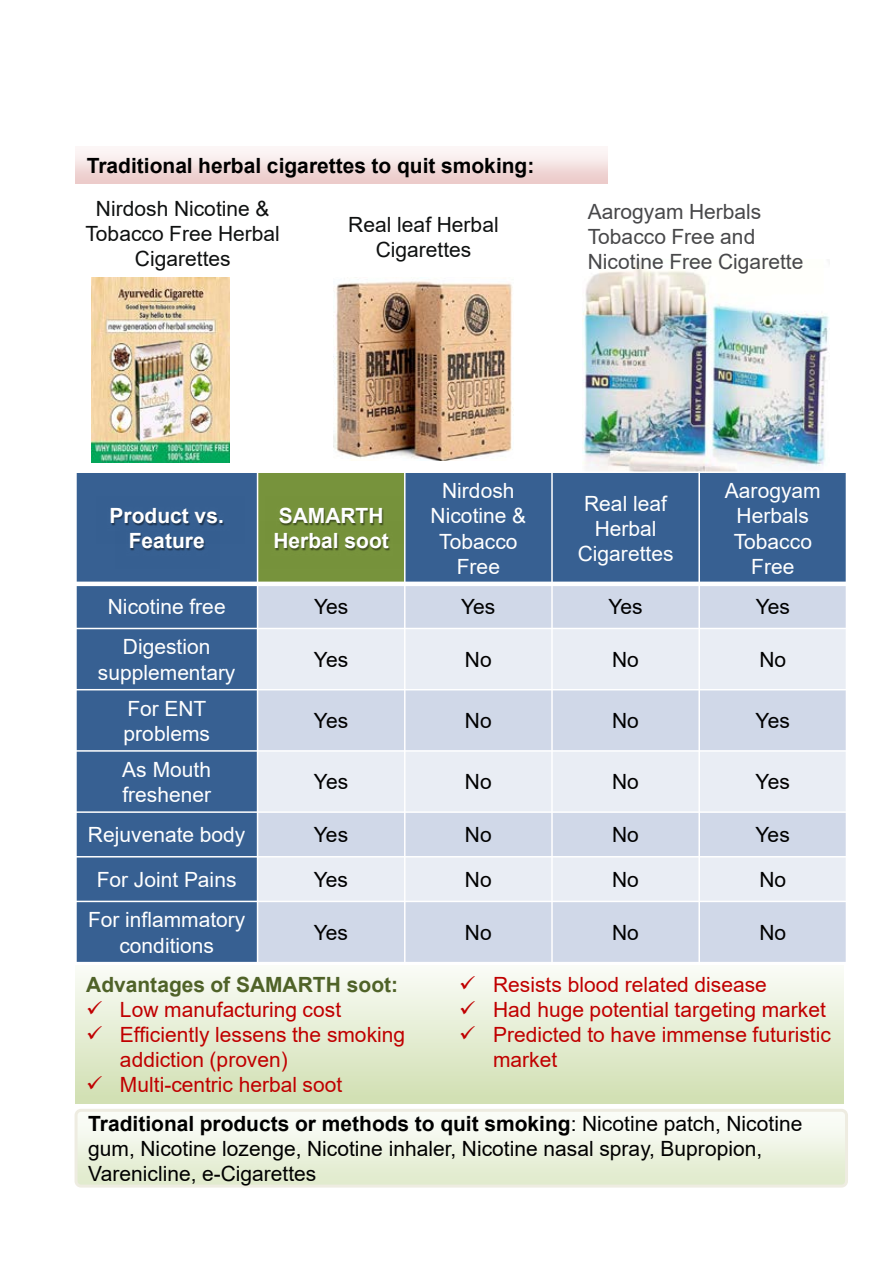
<style>
.page{position:relative;width:893px;height:1263px;background:#fff}
.page>*{position:absolute;margin:0;border:0;box-sizing:border-box;transform-origin:0 0}
.t1{font:21px/25.2px "Arial";color:#000}
.t2{font:21px/25.2px "Arial";color:#fff;text-align:center}
.t3{font:21px/25.2px "Arial";color:#c00000}
.t4{font:21px/25.2px "Arial";color:#0f1111;text-align:center}
.t5{font:21px/25.2px "Arial";color:#48484a}
.t6{font:700 21px "Arial";color:#000}
.t7{font:700 21px/25.2px "Arial";color:#fff;text-align:center}
.t8{font:700 21px "Arial";color:#4f6228}
.s1{font-weight:700}
</style>
<div class="page">
<div style="left:76px;top:147px;width:532px;height:36px;background:linear-gradient(to bottom,#fefcfc,#ebcac9)"></div>
<img style="left:91px;top:277px;width:138px;height:185px">
<img style="left:582px;top:260px;width:247px;height:211px">
<img style="left:334px;top:277px;width:179px;height:184px">
<div style="left:76px;top:472px;width:182px;height:112px;background:#376092"></div>
<div style="left:258px;top:472px;width:147px;height:112px;background:#77933c"></div>
<div style="left:405px;top:472px;width:147px;height:112px;background:#376092"></div>
<div style="left:552px;top:472px;width:147px;height:112px;background:#376092"></div>
<div style="left:699px;top:472px;width:147px;height:112px;background:#376092"></div>
<div style="left:76px;top:584px;width:182px;height:44px;background:#376092"></div>
<div style="left:258px;top:584px;width:147px;height:44px;background:#d0d8e8"></div>
<div style="left:405px;top:584px;width:147px;height:44px;background:#d0d8e8"></div>
<div style="left:552px;top:584px;width:147px;height:44px;background:#d0d8e8"></div>
<div style="left:699px;top:584px;width:147px;height:44px;background:#d0d8e8"></div>
<div style="left:76px;top:628px;width:182px;height:62px;background:#376092"></div>
<div style="left:258px;top:628px;width:147px;height:62px;background:#e9edf4"></div>
<div style="left:405px;top:628px;width:147px;height:62px;background:#e9edf4"></div>
<div style="left:552px;top:628px;width:147px;height:62px;background:#e9edf4"></div>
<div style="left:699px;top:628px;width:147px;height:62px;background:#e9edf4"></div>
<div style="left:76px;top:690px;width:182px;height:61px;background:#376092"></div>
<div style="left:258px;top:690px;width:147px;height:61px;background:#d0d8e8"></div>
<div style="left:405px;top:690px;width:147px;height:61px;background:#d0d8e8"></div>
<div style="left:552px;top:690px;width:147px;height:61px;background:#d0d8e8"></div>
<div style="left:699px;top:690px;width:147px;height:61px;background:#d0d8e8"></div>
<div style="left:76px;top:751px;width:182px;height:61px;background:#376092"></div>
<div style="left:258px;top:751px;width:147px;height:61px;background:#e9edf4"></div>
<div style="left:405px;top:751px;width:147px;height:61px;background:#e9edf4"></div>
<div style="left:552px;top:751px;width:147px;height:61px;background:#e9edf4"></div>
<div style="left:699px;top:751px;width:147px;height:61px;background:#e9edf4"></div>
<div style="left:76px;top:812px;width:182px;height:45px;background:#376092"></div>
<div style="left:258px;top:812px;width:147px;height:45px;background:#d0d8e8"></div>
<div style="left:405px;top:812px;width:147px;height:45px;background:#d0d8e8"></div>
<div style="left:552px;top:812px;width:147px;height:45px;background:#d0d8e8"></div>
<div style="left:699px;top:812px;width:147px;height:45px;background:#d0d8e8"></div>
<div style="left:76px;top:857px;width:182px;height:44px;background:#376092"></div>
<div style="left:258px;top:857px;width:147px;height:44px;background:#e9edf4"></div>
<div style="left:405px;top:857px;width:147px;height:44px;background:#e9edf4"></div>
<div style="left:552px;top:857px;width:147px;height:44px;background:#e9edf4"></div>
<div style="left:699px;top:857px;width:147px;height:44px;background:#e9edf4"></div>
<div style="left:76px;top:901px;width:182px;height:62px;background:#376092"></div>
<div style="left:258px;top:901px;width:147px;height:62px;background:#d0d8e8"></div>
<div style="left:405px;top:901px;width:147px;height:62px;background:#d0d8e8"></div>
<div style="left:552px;top:901px;width:147px;height:62px;background:#d0d8e8"></div>
<div style="left:699px;top:901px;width:147px;height:62px;background:#d0d8e8"></div>
<hr style="left:257px;top:471px;width:1px;height:492px;background:#fff">
<hr style="left:404px;top:471px;width:1px;height:492px;background:#fff">
<hr style="left:551px;top:471px;width:2px;height:492px;background:#fff">
<hr style="left:698px;top:471px;width:2px;height:492px;background:#fff">
<hr style="left:75px;top:582px;width:772px;height:4px;background:#fff">
<hr style="left:75px;top:628px;width:772px;height:1px;background:#fff">
<hr style="left:75px;top:689px;width:772px;height:1px;background:#fff">
<hr style="left:75px;top:750px;width:772px;height:2px;background:#fff">
<hr style="left:75px;top:811px;width:772px;height:2px;background:#fff">
<hr style="left:75px;top:856px;width:772px;height:1px;background:#fff">
<hr style="left:75px;top:901px;width:772px;height:1px;background:#fff">
<hr style="left:75px;top:471px;width:2px;height:492px;background:#fff">
<hr style="left:75px;top:471px;width:772px;height:2px;background:#fff">
<hr style="left:75px;top:962px;width:772px;height:1px;background:#fff">
<img style="left:111px;top:509px;width:113px;height:17px">
<img style="left:116px;top:521px;width:104px;height:30px">
<img style="left:280px;top:509px;width:104px;height:12px">
<img style="left:275px;top:521px;width:115px;height:30px">
<svg style="left:79px;top:1123px;width:765px;height:60px"></svg>
<div style="left:75px;top:1109px;width:773px;height:78px;border:3px solid #eeece1;border-radius:5px"></div>
<div style="left:75px;top:966px;width:768px;height:138px;background:linear-gradient(to bottom,#fafcf7,#d0dfb1)"></div>
<p class="t6" style="left:87px;top:150px;width:449px">Traditional herbal cigarettes to quit smoking:</p>
<p class="t4" style="left:86px;top:196px;width:196px">Nirdosh Nicotine &amp;<br>Tobacco Free Herbal<br>Cigarettes</p>
<p class="t4" style="left:348px;top:211px;width:152px">Real leaf Herbal<br>Cigarettes</p>
<p class="t5" style="left:588px;top:199px;width:217px">Aarogyam Herbals<br>Tobacco Free and<br>Nicotine Free Cigarette</p>
<p class="t7" style="left:110px;top:503px;width:116px">Product vs.<br>Feature</p>
<p class="t7" style="left:273px;top:503px;width:117px;text-align:left">SAMARTH<br>Herbal soot</p>
<p class="t2" style="left:431px;top:478px;width:97px">Nirdosh<br>Nicotine &amp;<br>Tobacco<br>Free</p>
<p class="t2" style="left:578px;top:491px;width:97px">Real leaf<br>Herbal<br>Cigarettes</p>
<p class="t2" style="left:725px;top:478px;width:97px">Aarogyam<br>Herbals<br>Tobacco<br>Free</p>
<p class="t2" style="left:108px;top:594px;width:119px">Nicotine free</p>
<p class="t1" style="left:314px;top:594px;width:36px">Yes</p>
<p class="t1" style="left:461px;top:594px;width:36px">Yes</p>
<p class="t1" style="left:608px;top:594px;width:36px">Yes</p>
<p class="t1" style="left:756px;top:594px;width:36px">Yes</p>
<p class="t2" style="left:98px;top:634px;width:139px">Digestion supplementary</p>
<p class="t1" style="left:314px;top:647px;width:36px">Yes</p>
<p class="t1" style="left:465px;top:647px;width:28px">No</p>
<p class="t1" style="left:612px;top:647px;width:28px">No</p>
<p class="t1" style="left:759px;top:647px;width:28px">No</p>
<p class="t2" style="left:124px;top:695px;width:88px;text-align:left">For ENT problems</p>
<p class="t2" style="left:122px;top:757px;width:90px;text-align:left">As Mouth freshener</p>
<p class="t1" style="left:314px;top:708px;width:36px">Yes</p>
<p class="t1" style="left:465px;top:708px;width:28px">No</p>
<p class="t1" style="left:612px;top:708px;width:28px">No</p>
<p class="t1" style="left:756px;top:708px;width:36px">Yes</p>
<p class="t1" style="left:314px;top:769px;width:36px">Yes</p>
<p class="t1" style="left:465px;top:769px;width:28px">No</p>
<p class="t1" style="left:612px;top:769px;width:28px">No</p>
<p class="t1" style="left:756px;top:769px;width:36px">Yes</p>
<p class="t2" style="left:88px;top:822px;width:159px">Rejuvenate body</p>
<p class="t1" style="left:314px;top:822px;width:36px">Yes</p>
<p class="t1" style="left:465px;top:822px;width:28px">No</p>
<p class="t1" style="left:612px;top:822px;width:28px">No</p>
<p class="t1" style="left:756px;top:822px;width:36px">Yes</p>
<p class="t2" style="left:97px;top:867px;width:141px">For Joint Pains</p>
<p class="t1" style="left:314px;top:867px;width:36px">Yes</p>
<p class="t1" style="left:465px;top:867px;width:28px">No</p>
<p class="t1" style="left:612px;top:867px;width:28px">No</p>
<p class="t1" style="left:759px;top:867px;width:28px">No</p>
<p class="t2" style="left:88px;top:907px;width:159px">For inflammatory conditions</p>
<p class="t1" style="left:314px;top:920px;width:36px">Yes</p>
<p class="t1" style="left:465px;top:920px;width:28px">No</p>
<p class="t1" style="left:612px;top:920px;width:28px">No</p>
<p class="t1" style="left:759px;top:920px;width:28px">No</p>
<p class="t8" style="left:86px;top:969px;width:313px">Advantages of SAMARTH soot:</p>
<p class="t3" style="left:86px;top:997px;width:256px">✓ Low manufacturing cost</p>
<p class="t3" style="left:120px;top:1022px;width:287px;text-indent:-34px">✓ Efficiently lessens the smoking addiction (proven)</p>
<p class="t3" style="left:86px;top:1072px;width:258px">✓ Multi-centric herbal soot</p>
<p class="t3" style="left:459px;top:971px;width:309px">✓ Resists blood related disease</p>
<p class="t3" style="left:459px;top:997px;width:368px">✓ Had huge potential targeting market</p>
<p class="t3" style="left:493px;top:1022px;width:339px;text-indent:-34px">✓ Predicted to have immense futuristic market</p>
<p class="t1" style="left:88px;top:1111px;width:716px"><span class="s1">Traditional products or methods to quit smoking</span>: Nicotine patch, Nicotine gum, Nicotine lozenge, Nicotine inhaler, Nicotine nasal spray, Bupropion,<br>Varenicline, e-Cigarettes</p>
</div>
